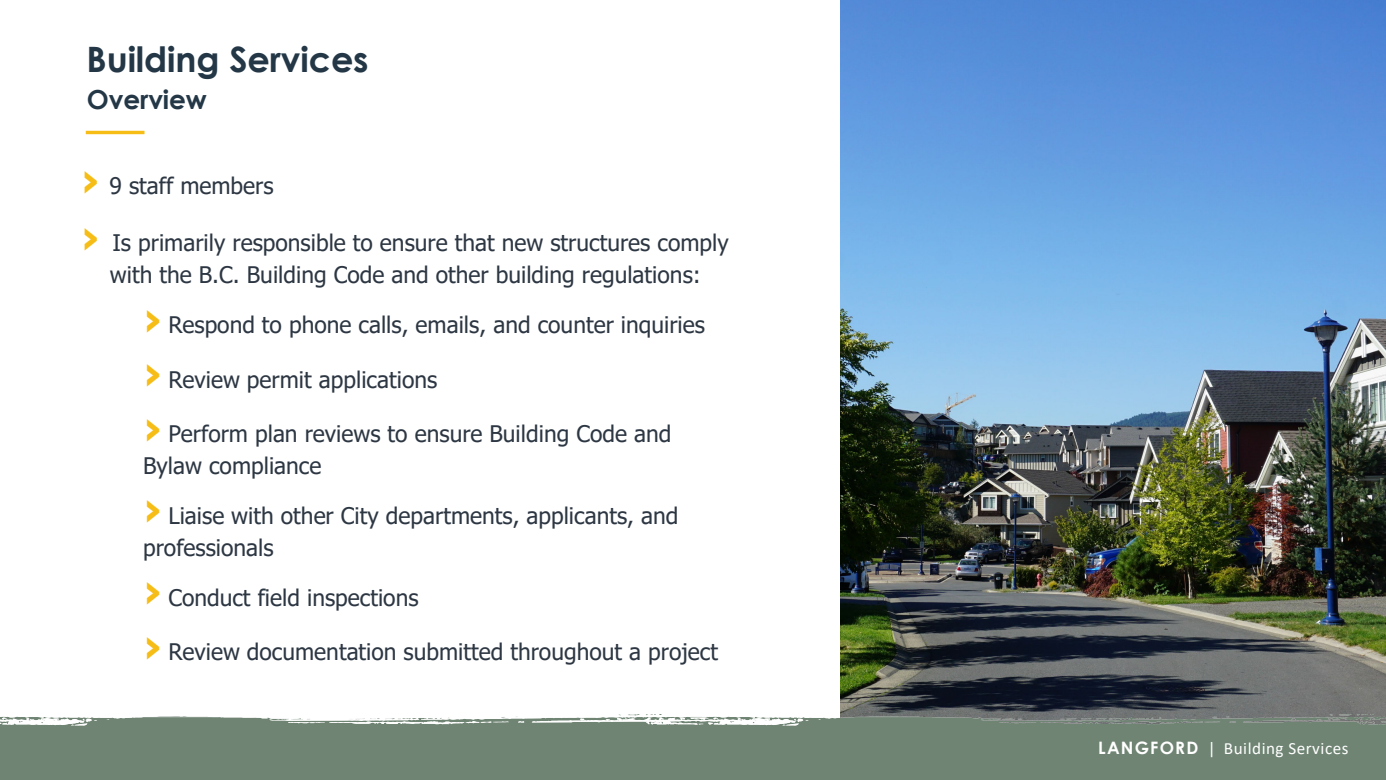
<style>
.page{position:relative;width:1386px;height:780px;background:#fff}
.page>*{position:absolute;margin:0;border:0;box-sizing:border-box;transform-origin:0 0}
.t1{font:700 35px "Century Gothic";letter-spacing:-.005em;color:#233746}
.t2{font:700 26.25px "Century Gothic";letter-spacing:-.005em;color:#233746}
.t3{font:22.75px/31.8px "Tahoma";color:#2d3743}
.t4{font:17.15px "Calibri";letter-spacing:.03em;color:#fff}
.s1{font-weight:700;font-size:44.62px;color:#f6bd17}
.s2{font-family:"Century Gothic";font-weight:700}
</style>
<div class="page">
<img style="left:840px;top:0;width:545px;height:714px">
<hr style="left:86px;top:131px;width:58px;height:3px;background:#f6bd17">
<img style="left:0;top:714px;width:1385px;height:65px">
<h2 class="t1" style="left:87px;top:32px;width:283px">Building Services</h2>
<p class="t2" style="left:87px;top:80px;width:122px">Overview</p>
<p class="t3" style="left:81px;top:171px;width:194px"><span class="s1">›</span> 9 staff members</p>
<p class="t3" style="left:81px;top:228px;width:649px;text-align:center"><span class="s1">›</span> Is primarily responsible to ensure that new structures comply with the B.C. Building Code and other building regulations:</p>
<p class="t3" style="left:143px;top:310px;width:563px"><span class="s1">›</span> Respond to phone calls, emails, and counter inquiries</p>
<p class="t3" style="left:143px;top:364px;width:295px"><span class="s1">›</span> Review permit applications</p>
<p class="t3" style="left:143px;top:419px;width:530px"><span class="s1">›</span> Perform plan reviews to ensure Building Code and<br>Bylaw compliance</p>
<p class="t3" style="left:143px;top:500px;width:536px"><span class="s1">›</span> Liaise with other City departments, applicants, and professionals</p>
<p class="t3" style="left:143px;top:582px;width:277px"><span class="s1">›</span> Conduct field inspections</p>
<p class="t3" style="left:143px;top:637px;width:576px"><span class="s1">›</span> Review documentation submitted throughout a project</p>
<p class="t4" style="left:1098px;top:735px;width:252px"><span class="s2">LANGFORD</span> | Building Services</p>
</div>
